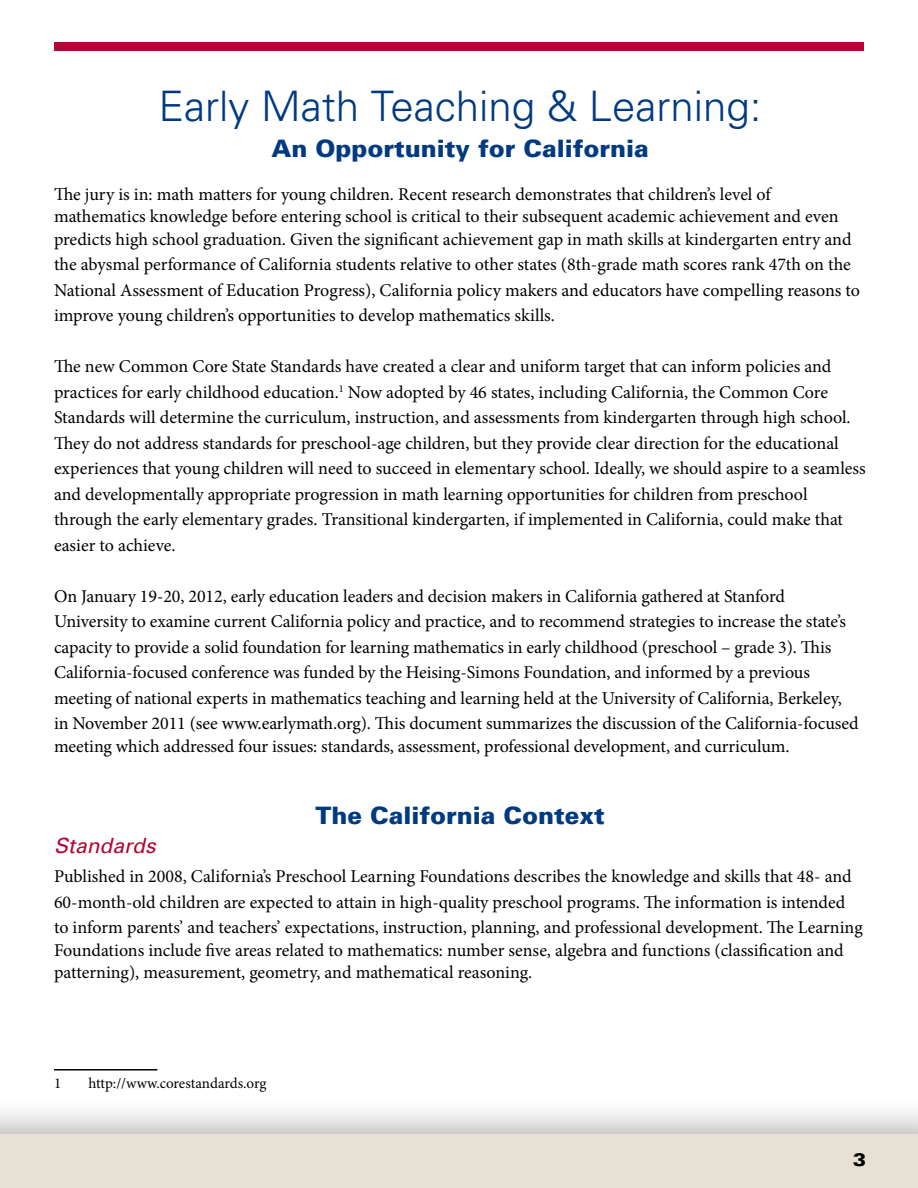
<style>
.page{position:relative;width:918px;height:1188px;background:#fff}
.page>*{position:absolute;margin:0;border:0;box-sizing:border-box;transform-origin:0 0}
.t1{font:300 42px "Univers";color:#013a81}
.t2{font:900 24px "Univers";color:#013a81}
.t3{font:italic 21px "Univers";color:#b30838}
.t4{font:18px/25.5px "Minion Pro";letter-spacing:-.005em;color:#000}
.t5{font:900 expanded 18px "Univers";color:#000}
.t6{font:15px "Minion Pro";letter-spacing:-.01em;color:#000}
</style>
<div class="page">
<div style="left:0;top:1097px;width:918px;height:91px;background:#000;opacity:.3"></div>
<div style="left:0;top:1134px;width:918px;height:54px;background:#e7e1d5"></div>
<div style="left:54px;top:42px;width:810px;height:9px;background:#b30838"></div>
<hr style="left:54px;top:1069px;width:103px;height:2px;background:#000">
<h1 class="t1" style="left:159px;top:81px;width:604px">Early Math Teaching &amp; Learning:</h1>
<h2 class="t2" style="left:271px;top:134px;width:379px">An Opportunity for California</h2>
<p class="t4" style="left:54px;top:183px;width:799px;line-height:22.5px">The jury is in: math matters for young children. Recent research demonstrates that children’s level of mathematics knowledge before entering school is critical to their subsequent academic achievement and even predicts high school graduation. Given the significant achievement gap in math skills at kindergarten entry and</p>
<p class="t4" style="left:54px;top:252px;width:808px">the abysmal performance of California students relative to other states (8th-grade math scores rank 47th on the<br>National Assessment of Education Progress), California policy makers and educators have compelling reasons to improve young children’s opportunities to develop mathematics skills.</p>
<p class="t4" style="left:54px;top:354px;width:813px">The new Common Core State Standards have created a clear and uniform target that can inform policies and practices for early childhood education.<sup>1</sup> Now adopted by 46 states, including California, the Common Core Standards will determine the curriculum, instruction, and assessments from kindergarten through high school.<br>They do not address standards for preschool-age children, but they provide clear direction for the educational experiences that young children will need to succeed in elementary school. Ideally, we should aspire to a seamless and developmentally appropriate progression in math learning opportunities for children from preschool through the early elementary grades. Transitional kindergarten, if implemented in California, could make that easier to achieve.</p>
<p class="t4" style="left:54px;top:583px;width:806px">On January 19-20, 2012, early education leaders and decision makers in California gathered at Stanford University to examine current California policy and practice, and to recommend strategies to increase the state’s capacity to provide a solid foundation for learning mathematics in early childhood (preschool – grade 3). This California-focused conference was funded by the Heising-Simons Foundation, and informed by a previous meeting of national experts in mathematics teaching and learning held at the University of California, Berkeley, in November 2011 (see www.earlymath.org). This document summarizes the discussion of the California-focused</p>
<p class="t4" style="left:54px;top:733px;width:737px">meeting which addressed four issues: standards, assessment, professional development, and curriculum.</p>
<h2 class="t2" style="left:315px;top:800px;width:291px">The California Context</h2>
<p class="t3" style="left:54px;top:833px;width:103px">Standards</p>
<p class="t4" style="left:54px;top:864px;width:810px">Published in 2008, California’s Preschool Learning Foundations describes the knowledge and skills that 48- and<br>60-month-old children are expected to attain in high-quality preschool programs. The information is intended to inform parents’ and teachers’ expectations, instruction, planning, and professional development. The Learning</p>
<p class="t4" style="left:54px;top:939px;width:791px;line-height:22.5px">Foundations include five areas related to mathematics: number sense, algebra and functions (classification and patterning), measurement, geometry, and mathematical reasoning.</p>
<p class="t6" style="left:54px;top:1073px;width:9px">1</p>
<p class="t6" style="left:88px;top:1073px;width:180px">http://www.corestandards.org</p>
<p class="t5" style="left:853px;top:1149px;width:15px">3</p>
</div>
